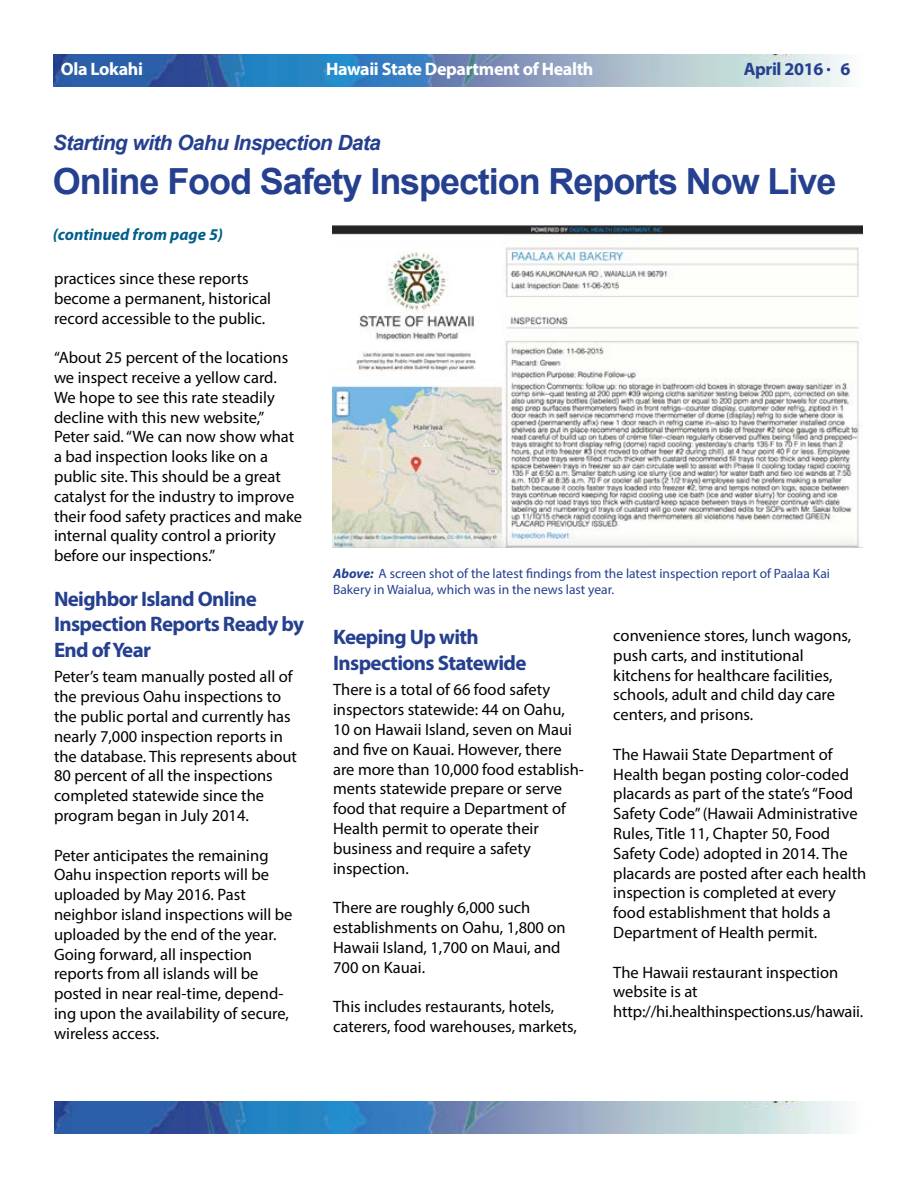
<style>
.page{position:relative;width:918px;height:1188px;background:#fff}
.page>*{position:absolute;margin:0;border:0;box-sizing:border-box;transform-origin:0 0}
.t1{font:700 36px "Arial";letter-spacing:-.03em;color:#25408f}
.t2{font:700 21px/25.2px "Myriad Pro";letter-spacing:-.03em;color:#25408f}
.t3{font:italic 700 21px "Arial";letter-spacing:-.03em;color:#25408f}
.t4{font:700 18px "Myriad Pro";letter-spacing:-.02em;color:#fff}
.t5{font:700 18px "Myriad Pro";letter-spacing:-.02em;color:#25408f}
.t6{font:16.5px/19.8px "Myriad Pro";color:#000}
.t7{font:italic 700 16.5px "Myriad Pro";color:#005e8a}
.t8{font:13.5px/16.2px "Myriad Pro";color:#25408f}
.s1{font-weight:700;font-style:italic}
</style>
<div class="page">
<img style="left:53px;top:54px;width:793px;height:32px">
<img style="left:54px;top:1102px;width:792px;height:32px">
<img style="left:332px;top:226px;width:530px;height:322px">
<p class="t4" style="left:61px;top:57px;width:84px">Ola Lokahi</p>
<p class="t4" style="left:326px;top:57px;width:269px">Hawaii State Department of Health</p>
<p class="t5" style="left:744px;top:57px;width:108px">April 2016 . 6</p>
<p class="t3" style="left:53px;top:129px;width:330px">Starting with Oahu Inspection Data</p>
<h1 class="t1" style="left:53px;top:157px;width:785px">Online Food Safety Inspection Reports Now Live</h1>
<p class="t7" style="left:53px;top:224px;width:172px">(continued from page 5)</p>
<p class="t6" style="left:54px;top:268px;width:219px">practices since these reports become a permanent, historical record accessible to the public.</p>
<p class="t6" style="left:54px;top:347px;width:250px">“About 25 percent of the locations we inspect receive a yellow card.<br>We hope to see this rate steadily decline with this new website,” Peter said. “We can now show what a bad inspection looks like on a public site. This should be a great catalyst for the industry to improve their food safety practices and make internal quality control a priority before our inspections.”</p>
<p class="t2" style="left:54px;top:586px;width:252px">Neighbor Island Online<br>Inspection Reports Ready by<br>End of Year</p>
<p class="t6" style="left:54px;top:667px;width:245px">Peter’s team manually posted all of the previous Oahu inspections to the public portal and currently has nearly 7,000 inspection reports in the database. This represents about 80 percent of all the inspections completed statewide since the program began in July 2014.</p>
<p class="t6" style="left:54px;top:845px;width:240px">Peter anticipates the remaining<br>Oahu inspection reports will be uploaded by May 2016. Past neighbor island inspections will be uploaded by the end of the year.<br>Going forward, all inspection reports from all islands will be posted in near real-time, depend&shy;ing upon the availability of secure, wireless access.</p>
<p class="t8" style="left:333px;top:565px;width:498px"><span class="s1">Above:</span> A screen shot of the latest findings from the latest inspection report of Paalaa Kai<br>Bakery in Waialua, which was in the news last year.</p>
<p class="t2" style="left:333px;top:624px;width:195px">Keeping Up with<br>Inspections Statewide</p>
<p class="t6" style="left:333px;top:680px;width:252px">There is a total of 66 food safety inspectors statewide: 44 on Oahu,<br>10 on Hawaii Island, seven on Maui and five on Kauai. However, there are more than 10,000 food establish&shy;ments statewide prepare or serve food that require a Department of<br>Health permit to operate their business and require a safety inspection.</p>
<p class="t6" style="left:333px;top:897px;width:234px">There are roughly 6,000 such establishments on Oahu, 1,800 on<br>Hawaii Island, 1,700 on Maui, and<br>700 on Kauai.</p>
<p class="t6" style="left:333px;top:996px;width:245px">This includes restaurants, hotels, caterers, food warehouses, markets,</p>
<p class="t6" style="left:613px;top:625px;width:239px">convenience stores, lunch wagons, push carts, and institutional kitchens for healthcare facilities, schools, adult and child day care centers, and prisons.</p>
<p class="t6" style="left:613px;top:744px;width:255px">The Hawaii State Department of Health began posting color-coded placards as part of the state’s “Food Safety Code” (Hawaii Administrative Rules, Title 11, Chapter 50, Food Safety Code) adopted in 2014. The placards are posted after each health inspection is completed at every food establishment that holds a Department of Health permit.</p>
<p class="t6" style="left:613px;top:962px;width:251px">The Hawaii restaurant inspection website is at http://hi.healthinspections.us/hawaii.</p>
</div>
